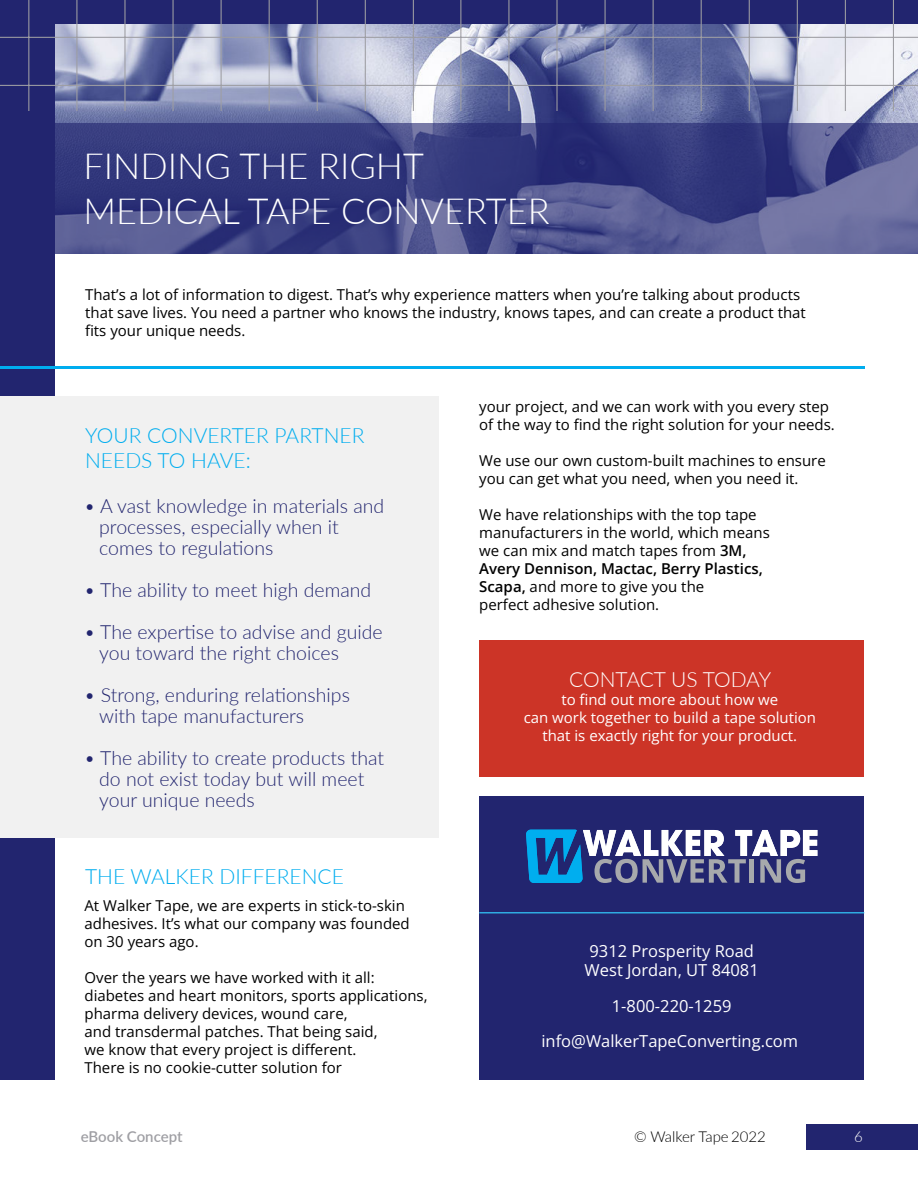
<style>
.page{position:relative;width:918px;height:1188px;background:#fff}
.page>*{position:absolute;margin:0;border:0;box-sizing:border-box;transform-origin:0 0}
.t1{font:300 36px/45px "Lato";color:#fff}
.t2{font:300 21px/25.2px "Lato";color:#00adef}
.t3{font:300 21px "Lato";letter-spacing:-.01em;color:#fff}
.t4{font:300 19.5px/21px "Lato";color:#22256f}
.t5{font:16.5px/19.5px "Open Sans";color:#fff}
.t6{font:15px/18px "Open Sans";color:#000}
.t7{font:15px/18px "Open Sans";color:#fff;text-align:center}
.t8{font:300 15px "Lato";color:#000}
.t9{font:600 15px "Lato";letter-spacing:-.005em;color:#9f9fa4}
.t10{font:300 15px "Lato";color:#fff}
.s1{font-weight:600}
</style>
<div class="page">
<div style="left:806px;top:1124px;width:112px;height:26px;background:#22256f"></div>
<div style="left:0;top:0;width:918px;height:1080px;background:#22256f"></div>
<div style="left:55px;top:54px;width:863px;height:1035px;background:#fff"></div>
<div style="left:0;top:396px;width:439px;height:442px;background:#f1f1f1"></div>
<img style="left:55px;top:24px;width:863px;height:230px">
<svg style="left:55px;top:123px;width:862px;height:131px;background:#424786"></svg>
<hr style="left:0;top:366px;width:864px;height:2px;background:#00adef">
<div style="left:479px;top:796px;width:385px;height:284px;background:#22256f"></div>
<svg style="left:526px;top:830px;width:291px;height:53px"></svg>
<hr style="left:479px;top:912px;width:385px;height:1px;background:#2fabe2">
<div style="left:479px;top:640px;width:385px;height:137px;background:#cc3427"></div>
<hr style="left:413px;top:0;width:1px;height:111px;background:#9e9ea3">
<hr style="left:365px;top:0;width:1px;height:111px;background:#9e9ea3">
<hr style="left:317px;top:0;width:1px;height:111px;background:#9e9ea3">
<hr style="left:269px;top:0;width:1px;height:111px;background:#9e9ea3">
<hr style="left:221px;top:0;width:1px;height:111px;background:#9e9ea3">
<hr style="left:173px;top:0;width:1px;height:111px;background:#9e9ea3">
<hr style="left:124px;top:0;width:2px;height:111px;background:#9e9ea3">
<hr style="left:76px;top:0;width:1px;height:111px;background:#9e9ea3">
<hr style="left:28px;top:0;width:1px;height:111px;background:#9e9ea3">
<hr style="left:0;top:0;width:1px;height:111px;background:#9e9ea3">
<hr style="left:0;top:373px;width:459px;height:1px;background:#9e9ea3">
<hr style="left:0;top:325px;width:459px;height:1px;background:#9e9ea3">
<hr style="left:0;top:277px;width:459px;height:1px;background:#9e9ea3">
<hr style="left:0;top:229px;width:459px;height:1px;background:#9e9ea3">
<hr style="left:0;top:181px;width:459px;height:1px;background:#9e9ea3">
<hr style="left:0;top:133px;width:459px;height:1px;background:#9e9ea3">
<hr style="left:0;top:85px;width:459px;height:1px;background:#9e9ea3">
<hr style="left:0;top:37px;width:459px;height:1px;background:#9e9ea3">
<hr style="left:0;top:0;width:459px;height:1px;background:#9e9ea3">
<hr style="left:893px;top:0;width:1px;height:111px;background:#9e9ea3">
<hr style="left:845px;top:0;width:1px;height:111px;background:#9e9ea3">
<hr style="left:797px;top:0;width:1px;height:111px;background:#9e9ea3">
<hr style="left:749px;top:0;width:1px;height:111px;background:#9e9ea3">
<hr style="left:701px;top:0;width:1px;height:111px;background:#9e9ea3">
<hr style="left:653px;top:0;width:1px;height:111px;background:#9e9ea3">
<hr style="left:605px;top:0;width:1px;height:111px;background:#9e9ea3">
<hr style="left:556px;top:0;width:2px;height:111px;background:#9e9ea3">
<hr style="left:508px;top:0;width:1px;height:111px;background:#9e9ea3">
<hr style="left:460px;top:0;width:1px;height:111px;background:#9e9ea3">
<hr style="left:459px;top:0;width:1px;height:111px;background:#9e9ea3">
<hr style="left:459px;top:373px;width:459px;height:1px;background:#9e9ea3">
<hr style="left:459px;top:325px;width:459px;height:1px;background:#9e9ea3">
<hr style="left:459px;top:277px;width:459px;height:1px;background:#9e9ea3">
<hr style="left:459px;top:229px;width:459px;height:1px;background:#9e9ea3">
<hr style="left:459px;top:181px;width:459px;height:1px;background:#9e9ea3">
<hr style="left:459px;top:133px;width:459px;height:1px;background:#9e9ea3">
<hr style="left:459px;top:85px;width:459px;height:1px;background:#9e9ea3">
<hr style="left:459px;top:37px;width:459px;height:1px;background:#9e9ea3">
<hr style="left:459px;top:0;width:459px;height:1px;background:#9e9ea3">
<h1 class="t1" style="left:84px;top:145px;width:467px">FINDING THE RIGHT<br>MEDICAL TAPE CONVERTER</h1>
<p class="t6" style="left:85px;top:287px;width:722px">That’s a lot of information to digest. That’s why experience matters when you’re talking about products that save lives. You need a partner who knows the industry, knows tapes, and can create a product that fits your unique needs.</p>
<h2 class="t2" style="left:85px;top:424px;width:281px">YOUR CONVERTER PARTNER<br>NEEDS TO HAVE:</h2>
<h3 class="t4" style="left:99px;top:497px;width:287px;text-indent:-15px">• A vast knowledge in materials and processes, especially when it comes to regulations</h3>
<h3 class="t4" style="left:84px;top:581px;width:289px">• The ability to meet high demand</h3>
<h3 class="t4" style="left:99px;top:621px;width:285px;text-indent:-15px">• The expertise to advise and guide you toward the right choices</h3>
<h3 class="t4" style="left:99px;top:684px;width:252px;text-indent:-15px">• Strong, enduring relationships with tape manufacturers</h3>
<h3 class="t4" style="left:99px;top:749px;width:287px;text-indent:-15px">• The ability to create products that do not exist today but will meet your unique needs</h3>
<h2 class="t2" style="left:85px;top:865px;width:260px">THE WALKER DIFFERENCE</h2>
<p class="t6" style="left:85px;top:898px;width:327px">At Walker Tape, we are experts in stick-to-skin adhesives. It’s what our company was founded on 30 years ago.</p>
<p class="t6" style="left:85px;top:968px;width:345px">Over the years we have worked with it all: diabetes and heart monitors, sports applications, pharma delivery devices, wound care,<br>and transdermal patches. That being said,<br>we know that every project is different.<br>There is no cookie-cutter solution for</p>
<p class="t6" style="left:479px;top:399px;width:357px">your project, and we can work with you every step of the way to find the right solution for your needs.</p>
<p class="t6" style="left:479px;top:453px;width:348px">We use our own custom-built machines to ensure you can get what you need, when you need it.</p>
<p class="t6" style="left:479px;top:507px;width:292px">We have relationships with the top tape manufacturers in the world, which means we can mix and match tapes from <span class="s1">3M, Avery Dennison, Mactac, Berry Plastics, Scapa,</span> and more to give you the<br>perfect adhesive solution.</p>
<h2 class="t3" style="left:569px;top:670px;width:203px">CONTACT US TODAY</h2>
<p class="t7" style="left:524px;top:690px;width:294px">to find out more about how we<br>can work together to build a tape solution that is exactly right for your product.</p>
<p class="t5" style="left:585px;top:943px;width:176px">9312 Prosperity Road<br>West Jordan, UT 84081</p>
<p class="t5" style="left:542px;top:990px;width:258px;line-height:35.2px;text-align:center">1-800-220-1259 info@WalkerTapeConverting.com</p>
<p class="t9" style="left:81px;top:1131px;width:103px">eBook Concept</p>
<p class="t8" style="left:634px;top:1130px;width:133px">© Walker Tape 2022</p>
<p class="t10" style="left:854px;top:1130px;width:10px">6</p>
</div>
